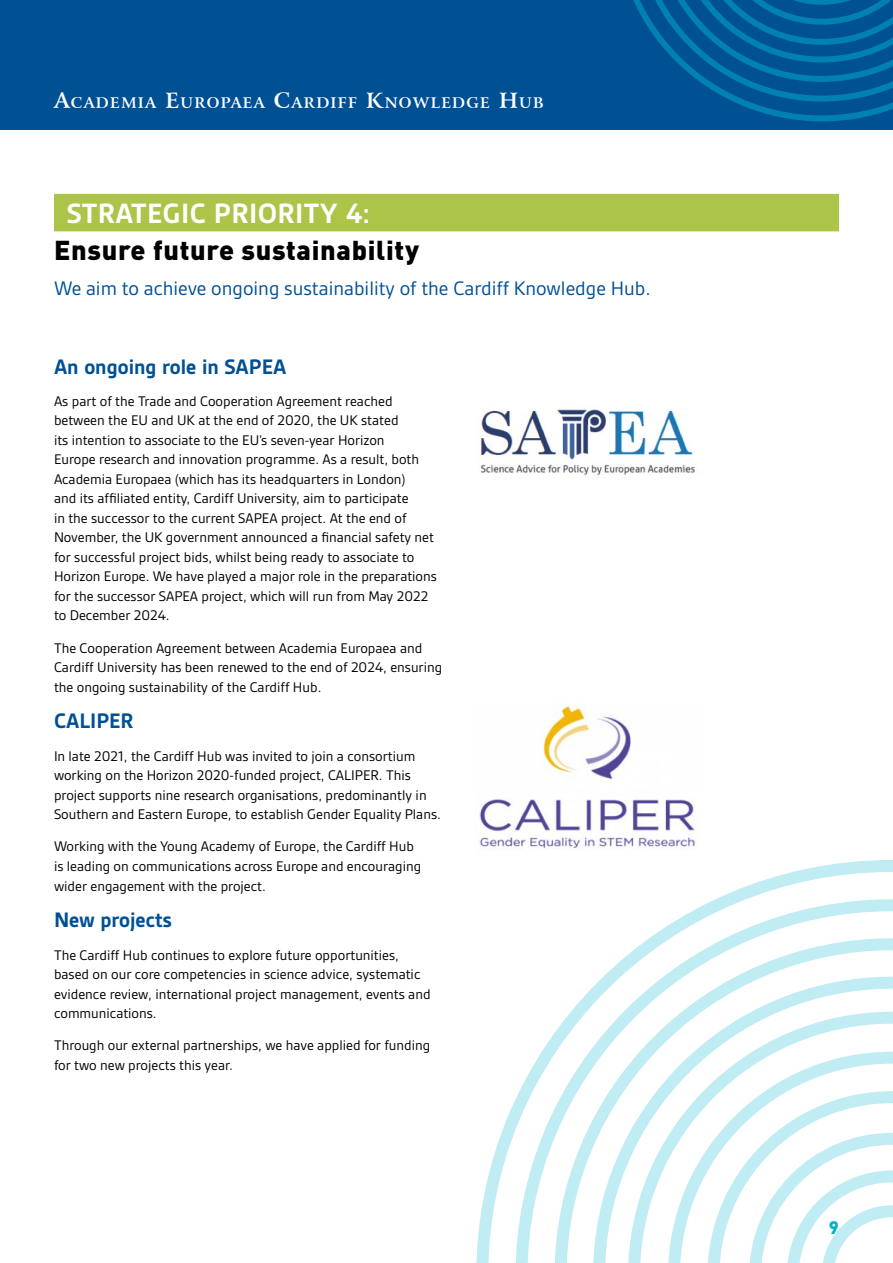
<style>
.page{position:relative;width:893px;height:1263px;background:#fff}
.page>*{position:absolute;margin:0;border:0;box-sizing:border-box;transform-origin:0 0}
.t1{font:700 30px "Gesta";letter-spacing:.01em;color:#fff}
.t2{font:900 27px "DIN";letter-spacing:.025em;color:#000}
.t3{font:700 22.5px "Gesta";color:#005094}
.t4{font:21px "Gesta";color:#005094}
.t5{font:900 18px "DIN";color:#00b4d0}
.t6{font:15px/19.5px "Gesta";color:#000}
.t7{font:700 14.7px "Arrus BT";letter-spacing:.085em;color:#fff}
.s1{font-size:21px}
</style>
<div class="page">
<div style="left:54px;top:194px;width:785px;height:37px;background:#acc448"></div>
<img style="left:479px;top:704px;width:220px;height:146px">
<img style="left:479px;top:408px;width:217px;height:70px">
<svg style="left:476px;top:860px;width:417px;height:403px"></svg>
<svg style="left:516px;top:899px;width:377px;height:364px"></svg>
<svg style="left:593px;top:977px;width:300px;height:286px"></svg>
<svg style="left:668px;top:1052px;width:225px;height:211px"></svg>
<svg style="left:707px;top:1091px;width:186px;height:172px"></svg>
<div style="left:0;top:0;width:893px;height:130px;background:#005094"></div>
<svg style="left:633px;top:0;width:260px;height:121px"></svg>
<p class="t7" style="left:54px;top:94px;width:491px"><span class="s1">A</span>CADEMIA <span class="s1">E</span>UROPAEA <span class="s1">C</span>ARDIFF <span class="s1">K</span>NOWLEDGE <span class="s1">H</span>UB</p>
<h1 class="t1" style="left:67px;top:196px;width:305px">STRATEGIC PRIORITY 4:</h1>
<h2 class="t2" style="left:54px;top:232px;width:366px">Ensure future sustainability</h2>
<h3 class="t4" style="left:54px;top:277px;width:598px">We aim to achieve ongoing sustainability of the Cardiff Knowledge Hub.</h3>
<h3 class="t3" style="left:54px;top:354px;width:234px">An ongoing role in SAPEA</h3>
<p class="t6" style="left:54px;top:391px;width:384px">As part of the Trade and Cooperation Agreement reached between the EU and UK at the end of 2020, the UK stated<br>its intention to associate to the EU’s seven-year Horizon<br>Europe research and innovation programme. As a result, both Academia Europaea (which has its headquarters in London)<br>and its affiliated entity, Cardiff University, aim to participate<br>in the successor to the current SAPEA project. At the end of November, the UK government announced a financial safety net for successful project bids, whilst being ready to associate to Horizon Europe. We have played a major role in the preparations for the successor SAPEA project, which will run from May 2022 to December 2024.</p>
<p class="t6" style="left:54px;top:638px;width:390px">The Cooperation Agreement between Academia Europaea and<br>Cardiff University has been renewed to the end of 2024, ensuring the ongoing sustainability of the Cardiff Hub.</p>
<h3 class="t3" style="left:54px;top:708px;width:81px">CALIPER</h3>
<p class="t6" style="left:54px;top:746px;width:388px">In late 2021, the Cardiff Hub was invited to join a consortium working on the Horizon 2020-funded project, CALIPER. This project supports nine research organisations, predominantly in Southern and Eastern Europe, to establish Gender Equality Plans.</p>
<p class="t6" style="left:54px;top:837px;width:369px">Working with the Young Academy of Europe, the Cardiff Hub is leading on communications across Europe and encouraging wider engagement with the project.</p>
<h3 class="t3" style="left:54px;top:907px;width:119px">New projects</h3>
<p class="t6" style="left:54px;top:945px;width:378px">The Cardiff Hub continues to explore future opportunities, based on our core competencies in science advice, systematic evidence review, international project management, events and communications.</p>
<p class="t6" style="left:54px;top:1035px;width:378px">Through our external partnerships, we have applied for funding for two new projects this year.</p>
<p class="t5" style="left:829px;top:1215px;width:12px">9</p>
</div>
